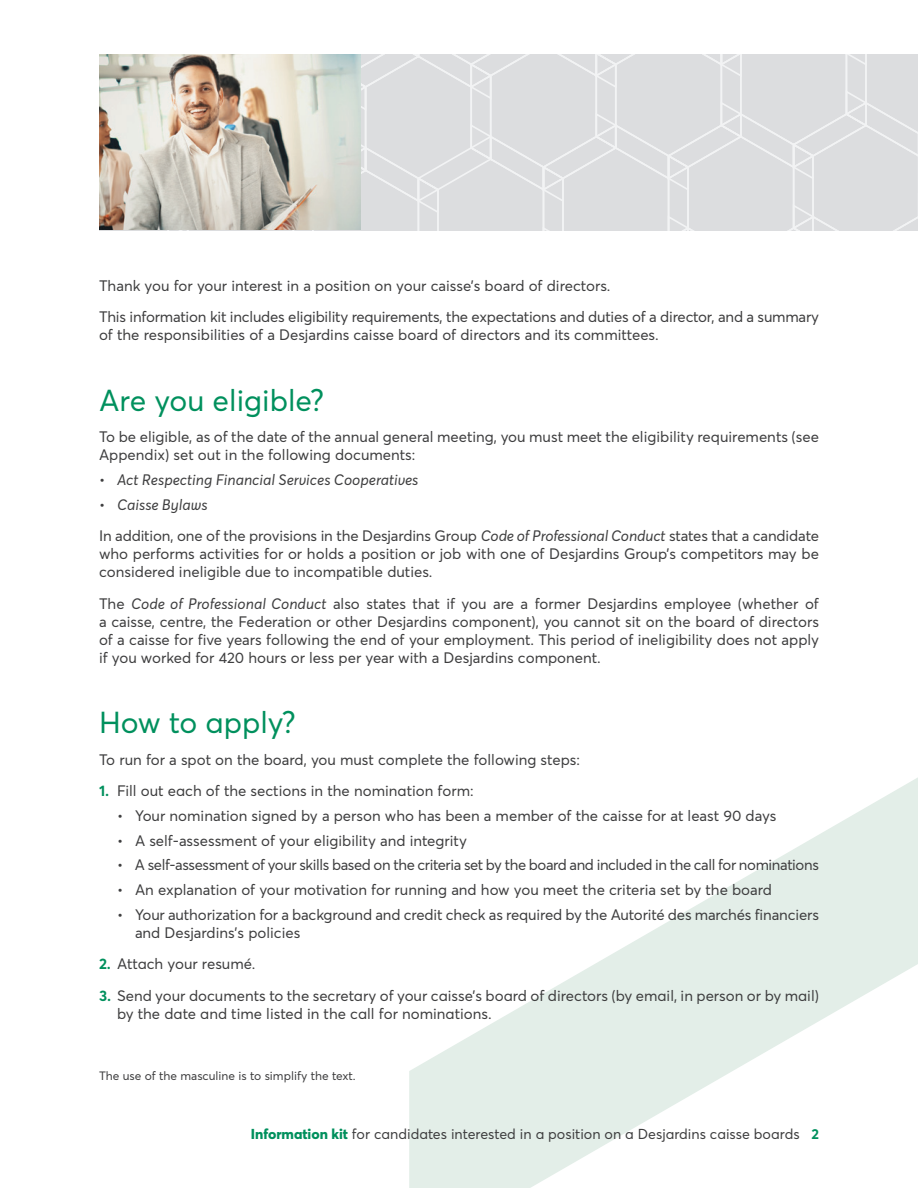
<style>
.page{position:relative;width:918px;height:1188px;background:#fff}
.page>*{position:absolute;margin:0;border:0;box-sizing:border-box;transform-origin:0 0}
.t1{font:30px "Averta";color:#00905d}
.t2{font:15px/18px "Averta";color:#3e3e3f}
.t3{font:15px "Averta";letter-spacing:-.025em;color:#3e3e3f}
.t4{font:italic 15px "Averta";color:#3e3e3f}
.t5{font:14.25px "Averta";color:#3e3e3f}
.t6{font:12px "Averta";color:#3e3e3f}
.s1{font-style:normal}
.s2{font-style:italic}
.s3{font-weight:700;color:#00905d}
.s4{font-weight:800;color:#00905d}
</style>
<div class="page">
<svg style="left:409px;top:777px;width:509px;height:411px"></svg>
<svg style="left:99px;top:54px;width:819px;height:177px;background:#dddee0"></svg>
<img style="left:99px;top:54px;width:261px;height:176px">
<p class="t2" style="left:99px;top:269px;width:722px;line-height:31.5px">Thank you for your interest in a position on your caisse’s board of directors.<br>This information kit includes eligibility requirements, the expectations and duties of a director, and a summary</p>
<p class="t2" style="left:99px;top:326px;width:561px">of the responsibilities of a Desjardins caisse board of directors and its committees.</p>
<h1 class="t1" style="left:99px;top:381px;width:227px">Are you eligible?</h1>
<p class="t2" style="left:99px;top:428px;width:722px">To be eligible, as of the date of the annual general meeting, you must meet the eligibility requirements (see<br>Appendix) set out in the following documents:</p>
<p class="t4" style="left:99px;top:470px;width:321px"><span class="s1">•</span> Act Respecting Financial Services Cooperatives</p>
<p class="t2" style="left:99px;top:488px;width:721px;line-height:31.5px">• <span class="s2">Caisse Bylaws<br></span>In addition, one of the provisions in the Desjardins Group <span class="s2">Code of Professional Conduct</span> states that a candidate</p>
<p class="t2" style="left:99px;top:545px;width:721px">who performs activities for or holds a position or job with one of Desjardins Group’s competitors may be considered ineligible due to incompatible duties.</p>
<p class="t2" style="left:99px;top:594px;width:722px;text-align:justify">The <span class="s2">Code of Professional Conduct</span> also states that if you are a former Desjardins employee (whether of a caisse, centre, the Federation or other Desjardins component), you cannot sit on the board of directors of a caisse for five years following the end of your employment. This period of ineligibility does not apply if you worked for 420 hours or less per year with a Desjardins component.</p>
<h1 class="t1" style="left:99px;top:704px;width:198px">How to apply?</h1>
<p class="t2" style="left:99px;top:750px;width:483px">To run for a spot on the board, you must complete the following steps:</p>
<p class="t2" style="left:99px;top:782px;width:376px"><span class="s3">1.</span> Fill out each of the sections in the nomination form:</p>
<p class="t2" style="left:117px;top:806px;width:661px">• Your nomination signed by a person who has been a member of the caisse for at least 90 days</p>
<p class="t2" style="left:117px;top:831px;width:351px">• A self-assessment of your eligibility and integrity</p>
<p class="t3" style="left:117px;top:856px;width:703px">• A self-assessment of your skills based on the criteria set by the board and included in the call for nominations</p>
<p class="t2" style="left:117px;top:881px;width:657px">• An explanation of your motivation for running and how you meet the criteria set by the board</p>
<p class="t2" style="left:135px;top:905px;width:686px;text-indent:-18px">• Your authorization for a background and credit check as required by the Autorité des marchés financiers and Desjardins’s policies</p>
<p class="t2" style="left:99px;top:955px;width:158px"><span class="s3">2.</span> Attach your resumé.</p>
<p class="t2" style="left:117px;top:986px;width:704px;text-indent:-18px"><span class="s3">3.</span> Send your documents to the secretary of your caisse’s board of directors (by email, in person or by mail) by the date and time listed in the call for nominations.</p>
<p class="t6" style="left:99px;top:1069px;width:258px">The use of the masculine is to simplify the text.</p>
<p class="t5" style="left:251px;top:1125px;width:570px"><span class="s4">Information kit</span> for candidates interested in a position on a Desjardins caisse boards <span class="s3">2</span></p>
</div>
